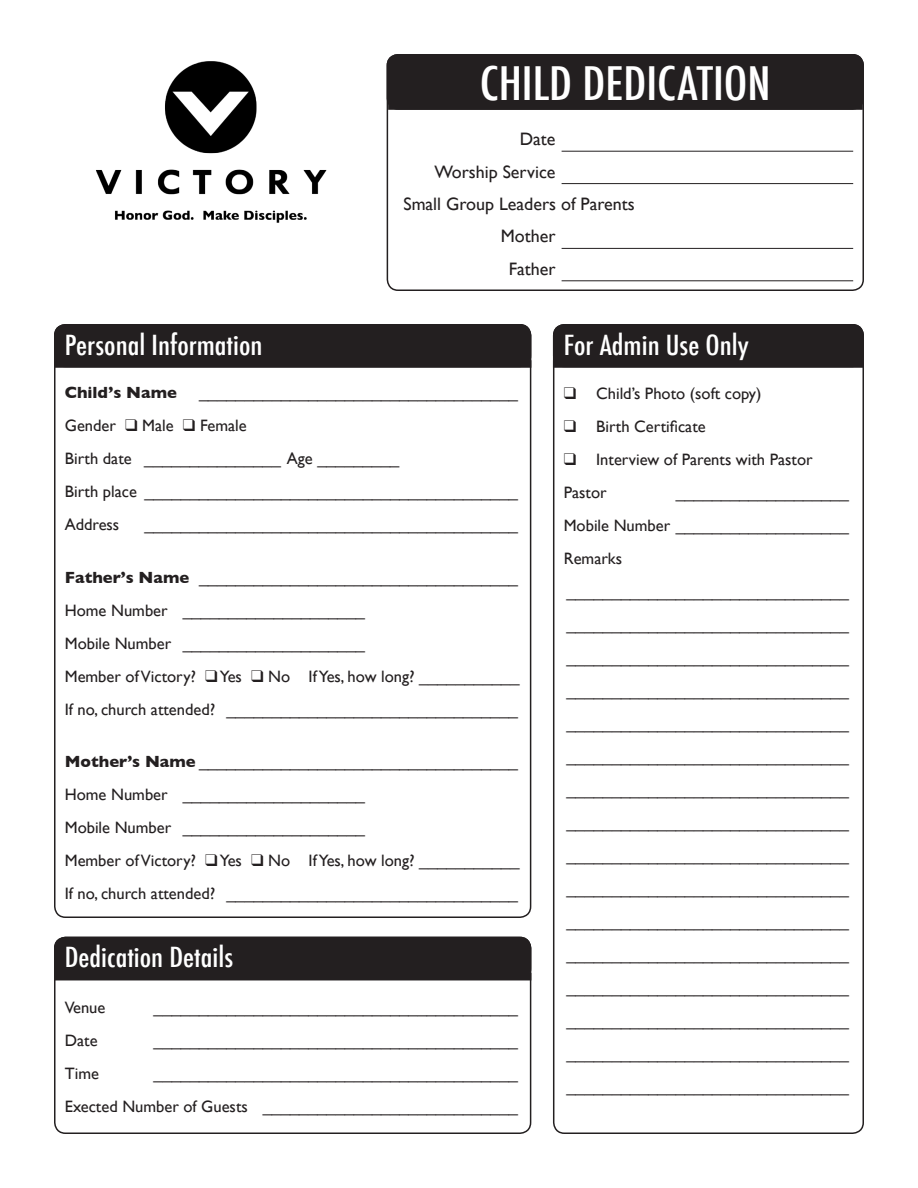
<style>
.page{position:relative;width:918px;height:1188px;background:#fff}
.page>*{position:absolute;margin:0;border:0;box-sizing:border-box;transform-origin:0 0}
.t1{font:500 condensed 45px "Futura";color:#fff;scale:1.1 1}
.t2{font:500 condensed 27px "Futura";color:#fff;scale:1.1 1}
.t3{font:18px "Gill Sans";color:#231f20}
.t4{font:16.5px "Gill Sans";color:#231f20}
.t5{font:700 16.5px "Gill Sans";color:#231f20}
.s1{font-weight:700}
</style>
<div class="page">
<img style="left:96px;top:61px;width:231px;height:162px">
<div style="left:387px;top:54px;width:477px;height:237px;border:2px solid #231f20;border-radius:11px"></div>
<div style="left:387px;top:55px;width:476px;height:54px;background:#231f20;border-radius:11px"></div>
<div style="left:387px;top:54px;width:477px;height:56px;border:2px solid #231f20;border-radius:11px"></div>
<hr style="left:562px;top:151px;width:291px;height:1px;background:#231f20">
<hr style="left:562px;top:183px;width:291px;height:1px;background:#231f20">
<hr style="left:562px;top:248px;width:291px;height:1px;background:#231f20">
<hr style="left:562px;top:280px;width:291px;height:1px;background:#231f20">
<div style="left:55px;top:325px;width:476px;height:41px;background:#231f20;border-radius:11px"></div>
<div style="left:54px;top:324px;width:477px;height:43px;border:2px solid #231f20;border-radius:11px"></div>
<div style="left:553px;top:324px;width:311px;height:810px;border:2px solid #231f20;border-radius:11px"></div>
<div style="left:554px;top:325px;width:309px;height:41px;background:#231f20;border-radius:11px"></div>
<div style="left:553px;top:324px;width:311px;height:43px;border:2px solid #231f20;border-radius:11px"></div>
<div style="left:54px;top:937px;width:477px;height:197px;border:2px solid #231f20;border-radius:11px"></div>
<div style="left:55px;top:937px;width:476px;height:42px;background:#231f20;border-radius:11px"></div>
<div style="left:54px;top:937px;width:477px;height:43px;border:2px solid #231f20;border-radius:11px"></div>
<div style="left:54px;top:360px;width:477px;height:8px;background:#231f20"></div>
<div style="left:54px;top:973px;width:477px;height:7px;background:#231f20"></div>
<div style="left:388px;top:102px;width:475px;height:8px;background:#231f20"></div>
<div style="left:553px;top:360px;width:311px;height:8px;background:#231f20"></div>
<p class="t1" style="left:480px;top:54px;width:266px">CHILD DEDICATION</p>
<p class="t3" style="left:520px;top:129px;width:37px">Date</p>
<p class="t3" style="left:435px;top:161px;width:122px">Worship Service</p>
<p class="t3" style="left:403px;top:193px;width:233px">Small Group Leaders of Parents</p>
<p class="t3" style="left:501px;top:226px;width:56px">Mother</p>
<p class="t3" style="left:509px;top:258px;width:48px">Father</p>
<p class="t2" style="left:65px;top:327px;width:181px">Personal Information</p>
<p class="t5" style="left:65px;top:383px;width:114px">Child’s Name</p>
<p class="t4" style="left:199px;top:383px;width:320px">___________________________________</p>
<p class="t4" style="left:65px;top:416px;width:183px">Gender ❑ Male ❑ Female</p>
<p class="t4" style="left:65px;top:449px;width:336px">Birth date _______________ Age _________</p>
<p class="t4" style="left:65px;top:482px;width:455px">Birth place _________________________________________</p>
<p class="t4" style="left:65px;top:515px;width:56px">Address</p>
<p class="t4" style="left:145px;top:515px;width:375px">_________________________________________</p>
<p class="t4" style="left:65px;top:567px;width:455px"><span class="s1">Father’s Name</span> ___________________________________</p>
<p class="t4" style="left:65px;top:600px;width:302px">Home Number ____________________</p>
<p class="t4" style="left:65px;top:633px;width:302px">Mobile Number ____________________</p>
<p class="t4" style="left:65px;top:666px;width:456px">Member of Victory? ❑ Yes ❑ No If Yes, how long? ___________</p>
<p class="t4" style="left:65px;top:699px;width:455px">If no, church attended? ________________________________</p>
<p class="t4" style="left:65px;top:752px;width:455px"><span class="s1">Mother’s Name</span> ___________________________________</p>
<p class="t4" style="left:65px;top:785px;width:302px">Home Number ____________________</p>
<p class="t4" style="left:65px;top:818px;width:302px">Mobile Number ____________________</p>
<p class="t4" style="left:65px;top:851px;width:456px">Member of Victory? ❑ Yes ❑ No If Yes, how long? ___________</p>
<p class="t4" style="left:65px;top:884px;width:455px">If no, church attended? ________________________________</p>
<p class="t2" style="left:65px;top:940px;width:155px">Dedication Details</p>
<p class="t4" style="left:65px;top:998px;width:42px">Venue</p>
<p class="t4" style="left:154px;top:998px;width:366px">________________________________________</p>
<p class="t4" style="left:65px;top:1031px;width:34px">Date</p>
<p class="t4" style="left:154px;top:1031px;width:366px">________________________________________</p>
<p class="t4" style="left:65px;top:1064px;width:36px">Time</p>
<p class="t4" style="left:154px;top:1064px;width:366px">________________________________________</p>
<p class="t4" style="left:65px;top:1097px;width:455px">Exected Number of Guests ____________________________</p>
<p class="t2" style="left:564px;top:327px;width:170px">For Admin Use Only</p>
<p class="t4" style="left:564px;top:384px;width:199px">❑ Child’s Photo (soft copy)</p>
<p class="t4" style="left:564px;top:417px;width:143px">❑ Birth Certificate</p>
<p class="t4" style="left:564px;top:450px;width:250px">❑ Interview of Parents with Pastor</p>
<p class="t4" style="left:564px;top:483px;width:44px">Pastor</p>
<p class="t4" style="left:676px;top:483px;width:175px">___________________</p>
<p class="t4" style="left:564px;top:516px;width:287px">Mobile Number ___________________</p>
<p class="t4" style="left:564px;top:549px;width:60px">Remarks</p>
<p class="t4" style="left:567px;top:582px;width:284px">_______________________________</p>
<p class="t4" style="left:567px;top:615px;width:284px">_______________________________</p>
<p class="t4" style="left:567px;top:648px;width:284px">_______________________________</p>
<p class="t4" style="left:567px;top:681px;width:284px">_______________________________</p>
<p class="t4" style="left:567px;top:714px;width:284px">_______________________________</p>
<p class="t4" style="left:567px;top:747px;width:284px">_______________________________</p>
<p class="t4" style="left:567px;top:780px;width:284px">_______________________________</p>
<p class="t4" style="left:567px;top:813px;width:284px">_______________________________</p>
<p class="t4" style="left:567px;top:846px;width:284px">_______________________________</p>
<p class="t4" style="left:567px;top:879px;width:284px">_______________________________</p>
<p class="t4" style="left:567px;top:912px;width:284px">_______________________________</p>
<p class="t4" style="left:567px;top:945px;width:284px">_______________________________</p>
<p class="t4" style="left:567px;top:978px;width:284px">_______________________________</p>
<p class="t4" style="left:567px;top:1011px;width:284px">_______________________________</p>
<p class="t4" style="left:567px;top:1044px;width:284px">_______________________________</p>
<p class="t4" style="left:567px;top:1077px;width:284px">_______________________________</p>
</div>
